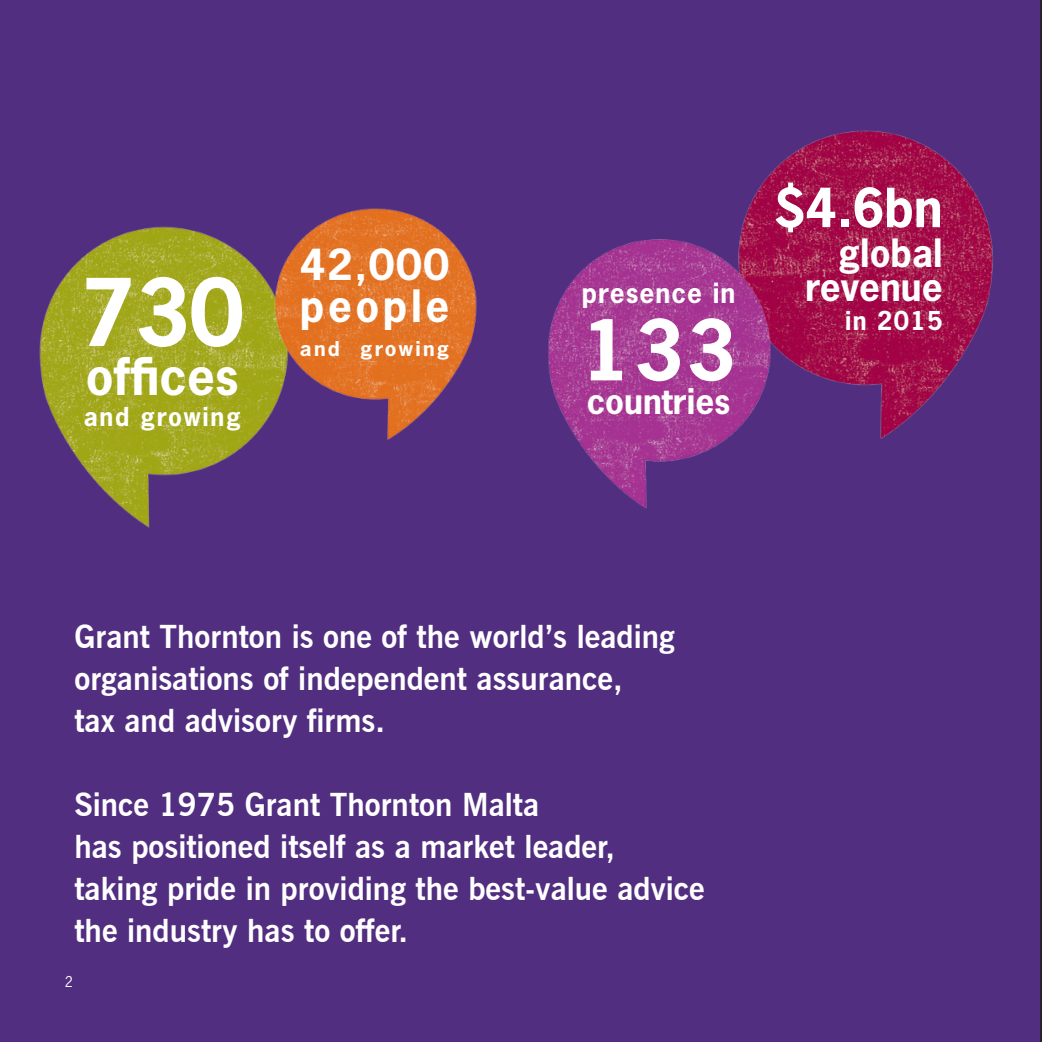
<style>
.page{position:relative;width:1042px;height:1042px;background:#522e81}
.page>*{position:absolute;margin:0;border:0;box-sizing:border-box;transform-origin:0 0}
.t1{font:700 87.5px "News Gothic Std";color:#fff}
.t2{font:700 78.75px "News Gothic Std";color:#fff}
.t3{font:700 50.75px "News Gothic Std";color:#fff}
.t4{font:700 49px "News Gothic Std";color:#fff}
.t5{font:700 42px "News Gothic Std";letter-spacing:.085em;color:#fff}
.t6{font:700 40.25px "News Gothic Std";color:#fff}
.t7{font:700 36.75px/33.2px "News Gothic Std";color:#fff;text-align:right}
.t8{font:700 33.25px "News Gothic Std";color:#fff}
.t9{font:700 31.5px/42px "News Gothic BT";color:#fff}
.t10{font:700 26.25px "News Gothic Std";letter-spacing:.04em;color:#fff}
.t11{font:700 24.5px "News Gothic Std";letter-spacing:.07em;color:#fff}
.t12{font:700 19.25px "News Gothic Std";letter-spacing:.11em;color:#fff;scale:1.07 1}
.t13{font:14px "News Gothic Std";color:#fff}
</style>
<div class="page">
<img style="left:683px;top:102px;width:359px;height:365px">
<img style="left:527px;top:215px;width:286px;height:317px">
<img style="left:0;top:199px;width:342px;height:356px">
<img style="left:231px;top:188px;width:288px;height:273px">
<p class="t1" style="left:81px;top:255px;width:165px">730</p>
<p class="t4" style="left:86px;top:344px;width:154px">offices</p>
<p class="t11" style="left:84px;top:401px;width:158px">and growing</p>
<p class="t6" style="left:300px;top:238px;width:151px">42,000</p>
<p class="t5" style="left:300px;top:279px;width:151px">people</p>
<p class="t12" style="left:300px;top:336px;width:141px">and growing</p>
<p class="t10" style="left:582px;top:276px;width:155px">presence in</p>
<p class="t2" style="left:582px;top:298px;width:155px">133</p>
<p class="t8" style="left:587px;top:379px;width:145px">countries</p>
<p class="t3" style="left:774px;top:174px;width:170px">$4.6bn</p>
<p class="t7" style="left:805px;top:236px;width:139px">global revenue</p>
<p class="t11" style="left:845px;top:305px;width:99px">in 2015</p>
<p class="t9" style="left:74px;top:615px;width:602px">Grant Thornton is one of the world’s leading organisations of independent assurance,<br>tax and advisory firms.</p>
<p class="t9" style="left:74px;top:783px;width:542px">Since 1975 Grant Thornton Malta<br>has positioned itself as a market leader,</p>
<p class="t9" style="left:74px;top:867px;width:632px">taking pride in providing the best-value advice the industry has to offer.</p>
<p class="t13" style="left:65px;top:972px;width:10px">2</p>
</div>
